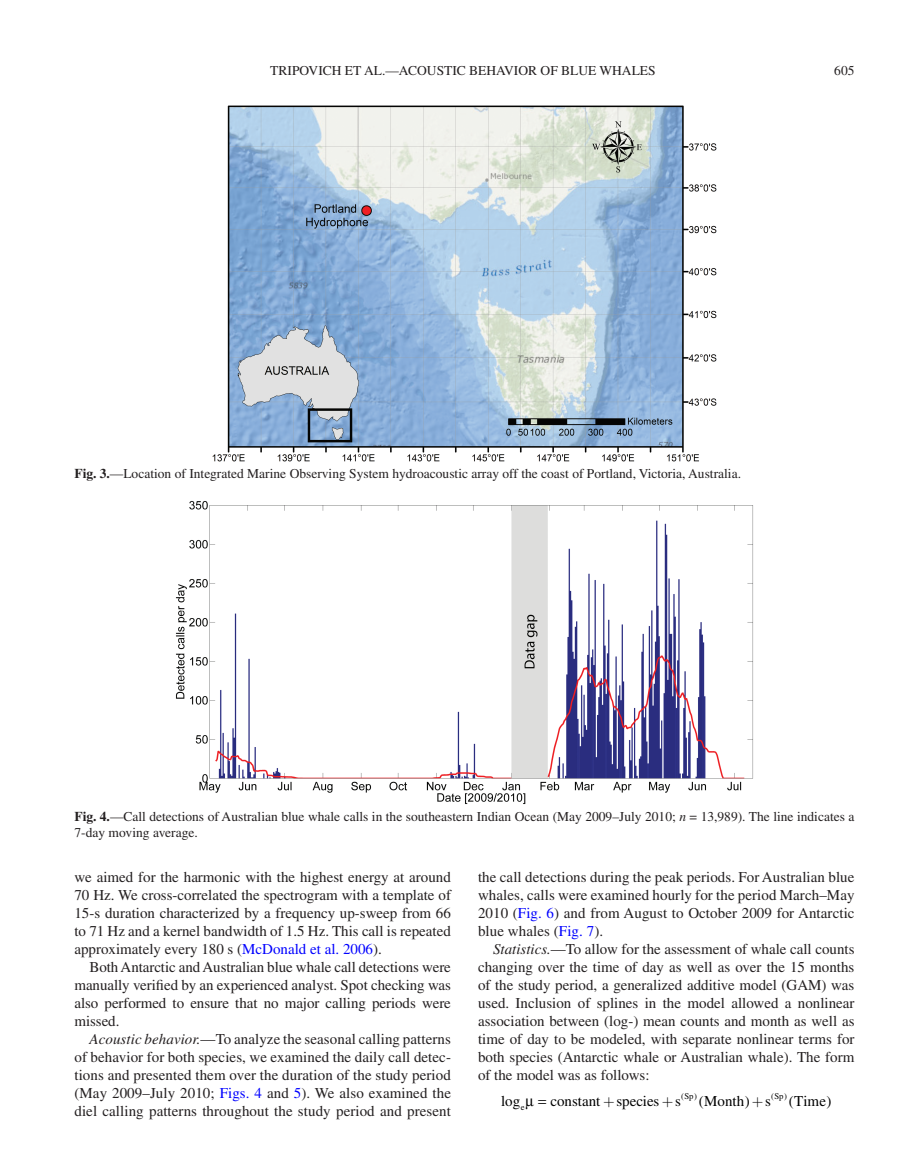
<style>
.page{position:relative;width:905px;height:1175px;background:#fff}
.page>*{position:absolute;margin:0;border:0;box-sizing:border-box;transform-origin:0 0}
.t1{font:15px/18px "Times";color:#231f20;text-align:justify}
.t2{font:15px "Times";color:#000}
.t3{font:13.5px/16.5px "Times";color:#231f20}
.t4{font:8.7px "Times";color:#000}
.s1{font-weight:700}
.s2{font-style:italic}
.s3{color:#00f}
</style>
<div class="page">
<img style="left:212px;top:106px;width:504px;height:355px">
<img style="left:176px;top:501px;width:577px;height:303px">
<p class="t3" style="left:270px;top:62px;width:387px">TRIPOVICH ET AL.—ACOUSTIC BEHAVIOR OF BLUE WHALES</p>
<p class="t3" style="left:834px;top:62px;width:22px">605</p>
<p class="t3" style="left:74px;top:465px;width:668px"><span class="s1">Fig. 3.</span>—Location of Integrated Marine Observing System hydroacoustic array off the coast of Portland, Victoria, Australia.</p>
<p class="t3" style="left:74px;top:808px;width:781px"><span class="s1">Fig. 4.</span>—Call detections of Australian blue whale calls in the southeastern Indian Ocean (May 2009–July 2010; <span class="s2">n</span> = 13,989). The line indicates a<br>7-day moving average.</p>
<p class="t1" style="left:74px;top:868px;width:378px">we aimed for the harmonic with the highest energy at around 70 Hz. We cross-correlated the spectrogram with a template of 15-s duration characterized by a frequency up-sweep from 66 to 71 Hz and a kernel bandwidth of 1.5 Hz. This call is repeated approximately every 180 s (<span class="s3">McDonald et al. 2006</span>).</p>
<p class="t1" style="left:74px;top:958px;width:378px;text-indent:15px">Both Antarctic and Australian blue whale call detections were manually verified by an experienced analyst. Spot checking was also performed to ensure that no major calling periods were missed.</p>
<p class="t1" style="left:74px;top:1030px;width:378px;text-indent:15px"><span class="s2">Acoustic behavior.</span>—To analyze the seasonal calling patterns of behavior for both species, we examined the daily call detec&shy;tions and presented them over the duration of the study period (May 2009–July 2010; <span class="s3">Figs. 4</span> and <span class="s3">5</span>). We also examined the diel calling patterns throughout the study period and present</p>
<p class="t1" style="left:478px;top:868px;width:378px">the call detections during the peak periods. For Australian blue whales, calls were examined hourly for the period March–May 2010 (<span class="s3">Fig. 6</span>) and from August to October 2009 for Antarctic blue whales (<span class="s3">Fig. 7</span>).</p>
<p class="t1" style="left:478px;top:940px;width:378px;text-indent:15px"><span class="s2">Statistics.</span>—To allow for the assessment of whale call counts changing over the time of day as well as over the 15 months of the study period, a generalized additive model (GAM) was used. Inclusion of splines in the model allowed a nonlinear association between (log-) mean counts and month as well as time of day to be modeled, with separate nonlinear terms for both species (Antarctic whale or Australian whale). The form of the model was as follows:</p>
<p class="t2" style="left:501px;top:1093px;width:21px">log</p>
<p class="t2" style="left:550px;top:1093px;width:132px">constant species s</p>
<p class="t2" style="left:699px;top:1093px;width:52px">(Month)</p>
<p class="t2" style="left:765px;top:1093px;width:7px">s</p>
<p class="t2" style="left:789px;top:1093px;width:44px">(Time)</p>
<p class="t4" style="left:521px;top:1102px;width:5px">e</p>
<p class="t4" style="left:681px;top:1092px;width:18px">( )</p>
<p class="t4" style="left:771px;top:1092px;width:18px">( )</p>
<p class="t4" style="left:684px;top:1092px;width:11px">Sp</p>
<p class="t4" style="left:774px;top:1092px;width:11px">Sp</p>
</div>
